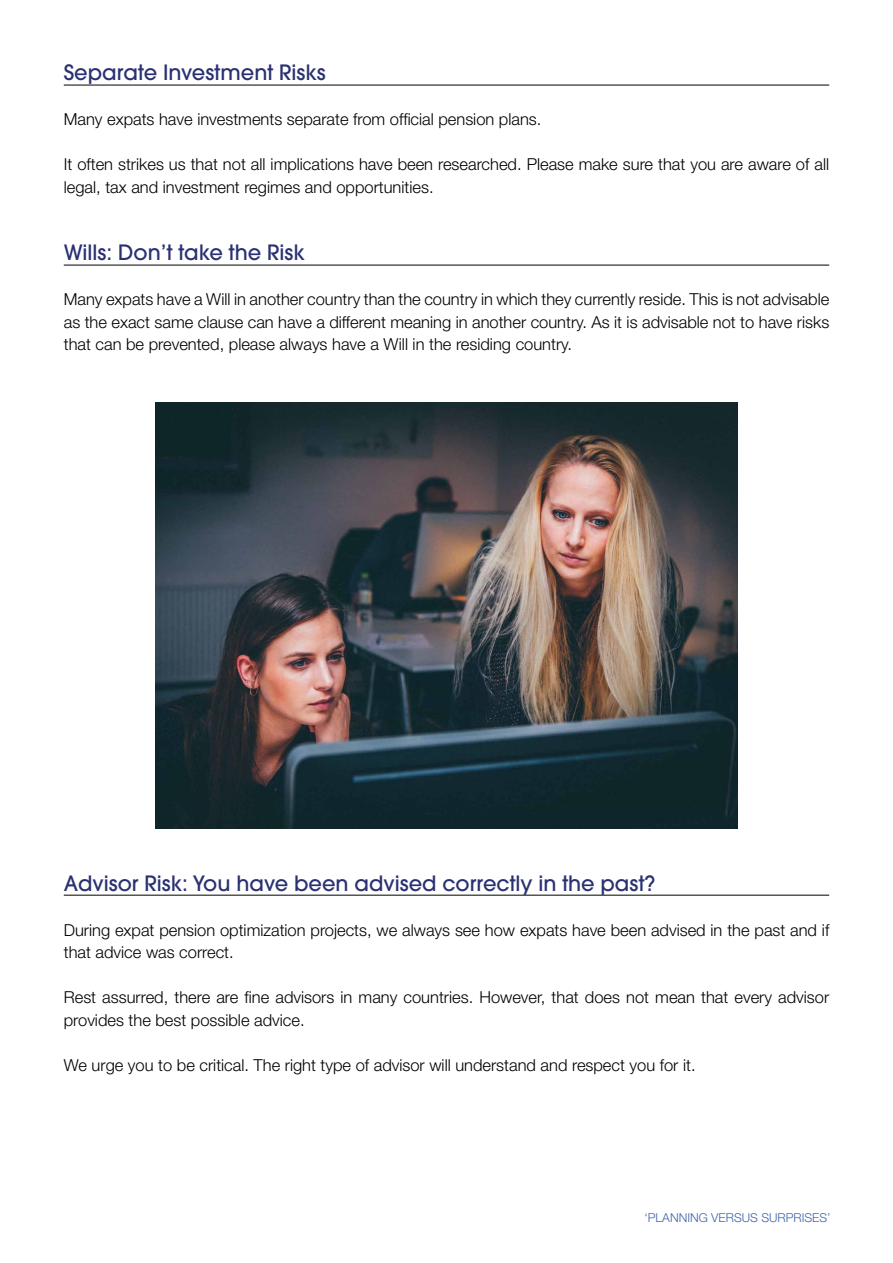
<style>
.page{position:relative;width:893px;height:1263px;background:#fff}
.page>*{position:absolute;margin:0;border:0;box-sizing:border-box;transform-origin:0 0}
.t1{font:500 21px "Avant Garde";color:#2a3172}
.t2{font:300 16.5px/22.5px "Helvetica Neue LT";color:#000}
.t3{font:300 12.3px "Helvetica Neue LT";color:#3e64ad}
</style>
<div class="page">
<hr style="left:64px;top:85px;width:765px;height:1px;background:#000">
<hr style="left:64px;top:265px;width:765px;height:1px;background:#000">
<hr style="left:64px;top:895px;width:765px;height:1px;background:#000">
<img style="left:155px;top:403px;width:583px;height:425px">
<p class="t1" style="left:64px;top:60px;width:264px">Separate Investment Risks</p>
<p class="t2" style="left:64px;top:108px;width:479px">Many expats have investments separate from official pension plans.</p>
<p class="t2" style="left:64px;top:153px;width:767px">It often strikes us that not all implications have been researched. Please make sure that you are aware of all legal, tax and investment regimes and opportunities.</p>
<p class="t1" style="left:64px;top:240px;width:243px">Wills: Don’t take the Risk</p>
<p class="t2" style="left:64px;top:288px;width:767px;text-align:justify">Many expats have a Will in another country than the country in which they currently reside. This is not advisable as the exact same clause can have a different meaning in another country. As it is advisable not to have risks that can be prevented, please always have a Will in the residing country.</p>
<p class="t1" style="left:64px;top:870px;width:593px">Advisor Risk: You have been advised correctly in the past?</p>
<p class="t2" style="left:64px;top:918px;width:767px">During expat pension optimization projects, we always see how expats have been advised in the past and if that advice was correct.</p>
<p class="t2" style="left:64px;top:985px;width:767px">Rest assurred, there are fine advisors in many countries. However, that does not mean that every advisor provides the best possible advice.</p>
<p class="t2" style="left:64px;top:1053px;width:633px">We urge you to be critical. The right type of advisor will understand and respect you for it.</p>
<p class="t3" style="left:644px;top:1210px;width:188px">‘PLANNING VERSUS SURPRISES’</p>
</div>
